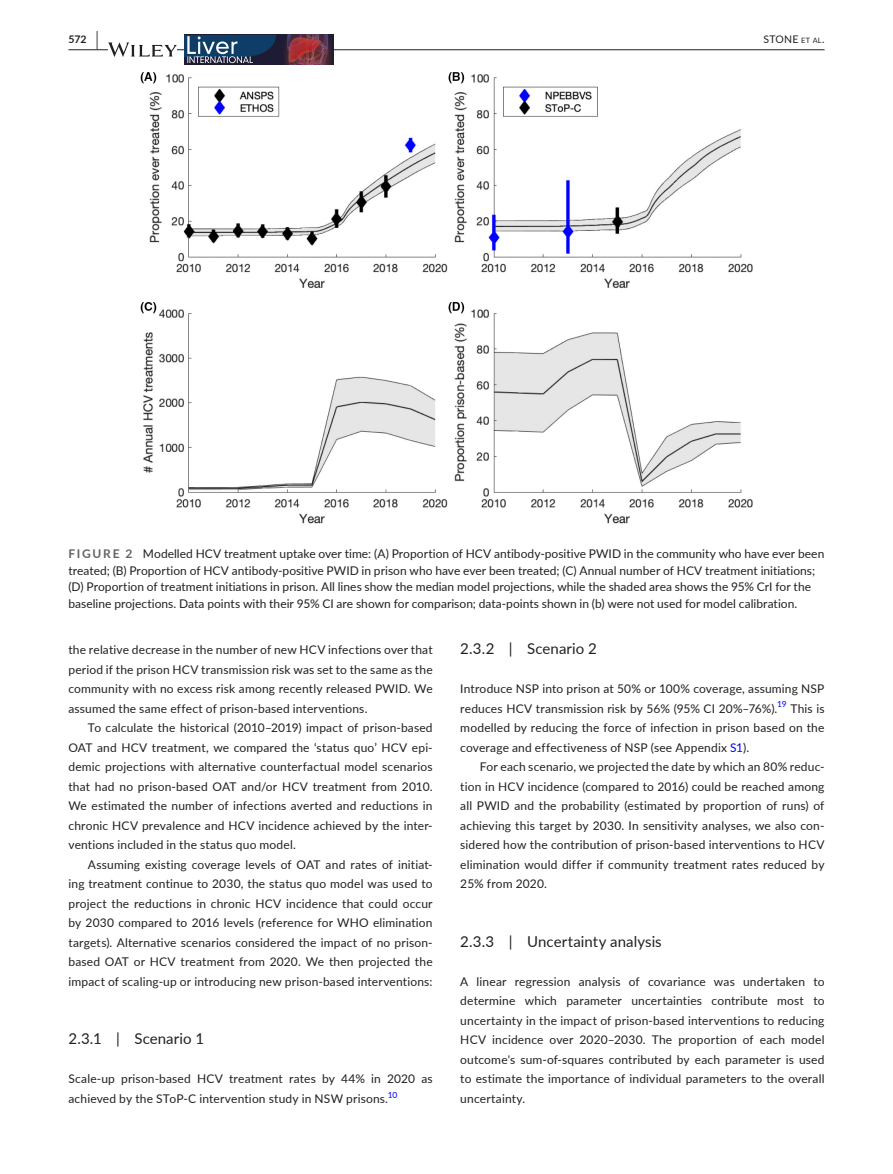
<style>
.page{position:relative;width:893px;height:1174px;background:#fff}
.page>*{position:absolute;margin:0;border:0;box-sizing:border-box;transform-origin:0 0}
.t1{font:15px "Lato";letter-spacing:.005em;color:#231f20}
.t2{font:12px/19.5px "Lato";letter-spacing:.005em;color:#231f20;text-align:justify}
.t3{font:10.5px "Lato";letter-spacing:.02em;color:#231f20}
.t4{font:700 10.5px "Lato";color:#231f20}
.t5{font:8.4px "Lato";color:#00f}
.s1{font-size:19.5px}
.s2{font-size:7.35px}
.s3{font-weight:700;color:#636366}
.s4{color:#00f}
</style>
<div class="page">
<hr style="left:68px;top:49px;width:756px;height:1px;background:#231f20">
<svg style="left:108px;top:42px;width:69px;height:15px"></svg>
<img style="left:185px;top:35px;width:148px;height:30px">
<div style="left:185px;top:35px;width:62px;height:21px;background:#0e3e67"></div>
<svg style="left:187px;top:35px;width:89px;height:28px"></svg>
<img style="left:140px;top:72px;width:613px;height:452px">
<p class="t4" style="left:68px;top:31px;width:31px">572 <span class="s1">|</span></p>
<p class="t3" style="left:763px;top:31px;width:63px">STONE <span class="s2">et al</span>.</p>
<p class="t2" style="left:68px;top:545px;width:757px;line-height:16.5px;text-align:left"><span class="s3">FIGURE 2</span> Modelled HCV treatment uptake over time: (A) Proportion of HCV antibody-positive PWID in the community who have ever been treated; (B) Proportion of HCV antibody-positive PWID in prison who have ever been treated; (C) Annual number of HCV treatment initiations; (D) Proportion of treatment initiations in prison. All lines show the median model projections, while the shaded area shows the 95% CrI for the baseline projections. Data points with their 95% CI are shown for comparison; data-points shown in (b) were not used for model calibration.</p>
<p class="t2" style="left:68px;top:639px;width:366px">the relative decrease in the number of new HCV infections over that period if the prison HCV transmission risk was set to the same as the community with no excess risk among recently released PWID. We assumed the same effect of prison-based interventions.</p>
<p class="t2" style="left:68px;top:717px;width:366px;text-indent:19px">To calculate the historical (2010–2019) impact of prison-based OAT and HCV treatment, we compared the ‘status quo’ HCV epi&shy;demic projections with alternative counterfactual model scenarios that had no prison-based OAT and/or HCV treatment from 2010.<br>We estimated the number of infections averted and reductions in chronic HCV prevalence and HCV incidence achieved by the inter&shy;ventions included in the status quo model.</p>
<p class="t2" style="left:68px;top:854px;width:366px;text-indent:20px">Assuming existing coverage levels of OAT and rates of initiat&shy;ing treatment continue to 2030, the status quo model was used to project the reductions in chronic HCV incidence that could occur by 2030 compared to 2016 levels (reference for WHO elimination targets). Alternative scenarios considered the impact of no prison&shy;based OAT or HCV treatment from 2020. We then projected the impact of scaling-up or introducing new prison-based interventions:</p>
<p class="t1" style="left:68px;top:1028px;width:137px">2.3.1 | Scenario 1</p>
<p class="t2" style="left:68px;top:1068px;width:366px">Scale-up prison-based HCV treatment rates by 44% in 2020 as achieved by the SToP-C intervention study in NSW prisons.<sup>10</sup></p>
<p class="t1" style="left:460px;top:638px;width:138px">2.3.2 | Scenario 2</p>
<p class="t2" style="left:460px;top:678px;width:366px">Introduce NSP into prison at 50% or 100% coverage, assuming NSP reduces HCV transmission risk by 56% (95% CI 20%–76%).</p>
<p class="t5" style="left:777px;top:698px;width:11px">19</p>
<p class="t2" style="left:460px;top:698px;width:366px;text-indent:330px">This is modelled by reducing the force of infection in prison based on the coverage and effectiveness of NSP (see Appendix <span class="s4">S1</span>).</p>
<p class="t2" style="left:460px;top:756px;width:366px;text-indent:20px">For each scenario, we projected the date by which an 80% reduc&shy;tion in HCV incidence (compared to 2016) could be reached among all PWID and the probability (estimated by proportion of runs) of achieving this target by 2030. In sensitivity analyses, we also con&shy;sidered how the contribution of prison-based interventions to HCV elimination would differ if community treatment rates reduced by 25% from 2020.</p>
<p class="t1" style="left:460px;top:930px;width:203px">2.3.3 | Uncertainty analysis</p>
<p class="t2" style="left:460px;top:971px;width:366px">A linear regression analysis of covariance was undertaken to determine which parameter uncertainties contribute most to uncertainty in the impact of prison-based interventions to reducing HCV incidence over 2020–2030. The proportion of each model outcome's sum-of-squares contributed by each parameter is used to estimate the importance of individual parameters to the overall uncertainty.</p>
</div>
